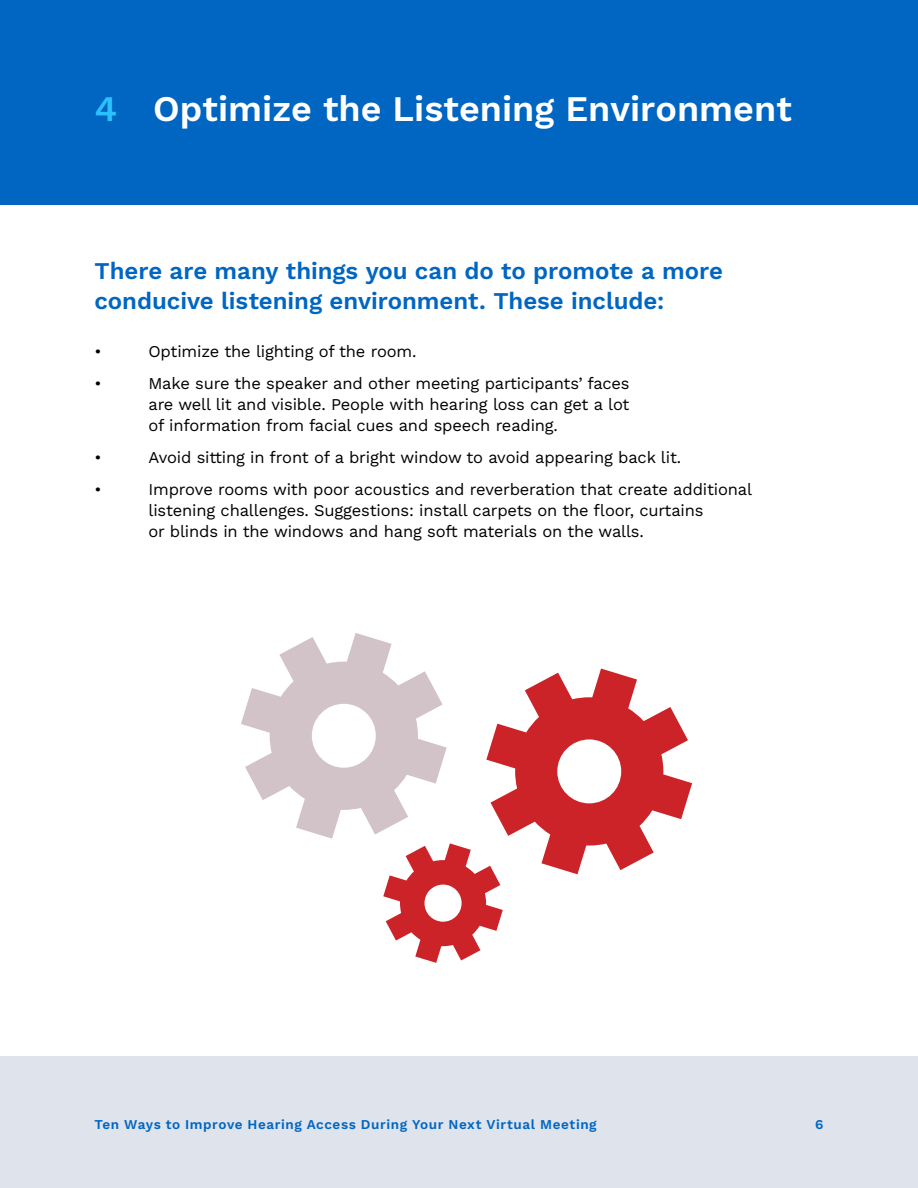
<style>
.page{position:relative;width:918px;height:1188px;background:#fff}
.page>*{position:absolute;margin:0;border:0;box-sizing:border-box;transform-origin:0 0}
.t1{font:600 36px "Work Sans";color:#fff}
.t2{font:600 24px/30px "Work Sans";color:#0066c2}
.t3{font:16.5px/21px "Work Sans";letter-spacing:-.01em;color:#000;text-align:justify}
.t4{font:600 13.5px "Work Sans";letter-spacing:.04em;color:#0066c2}
.s1{color:#2bc1fe}
</style>
<div class="page">
<div style="left:0;top:1056px;width:918px;height:132px;background:#dfe3eb"></div>
<div style="left:0;top:0;width:918px;height:204px;background:#0066c2"></div>
<svg style="left:241px;top:633px;width:451px;height:330px"></svg>
<h1 class="t1" style="left:94px;top:82px;width:699px"><span class="s1">4</span> Optimize the Listening Environment</h1>
<h2 class="t2" style="left:94px;top:255px;width:630px">There are many things you can do to promote a more conducive listening environment. These include:</h2>
<p class="t3" style="left:94px;top:341px;width:9px">•</p>
<p class="t3" style="left:149px;top:341px;width:269px">Optimize the lighting of the room.</p>
<p class="t3" style="left:94px;top:372px;width:9px">•</p>
<p class="t3" style="left:149px;top:372px;width:483px">Make sure the speaker and other meeting participants’ faces are well lit and visible. People with hearing loss can get a lot of information from facial cues and speech reading.</p>
<p class="t3" style="left:94px;top:446px;width:9px">•</p>
<p class="t3" style="left:149px;top:446px;width:534px">Avoid sitting in front of a bright window to avoid appearing back lit.</p>
<p class="t3" style="left:94px;top:478px;width:9px">•</p>
<p class="t3" style="left:149px;top:478px;width:605px;text-align:left">Improve rooms with poor acoustics and reverberation that create additional listening challenges. Suggestions: install carpets on the floor, curtains<br>or blinds in the windows and hang soft materials on the walls.</p>
<p class="t4" style="left:94px;top:1115px;width:504px">Ten Ways to Improve Hearing Access During Your Next Virtual Meeting</p>
<p class="t4" style="left:815px;top:1115px;width:10px">6</p>
</div>
